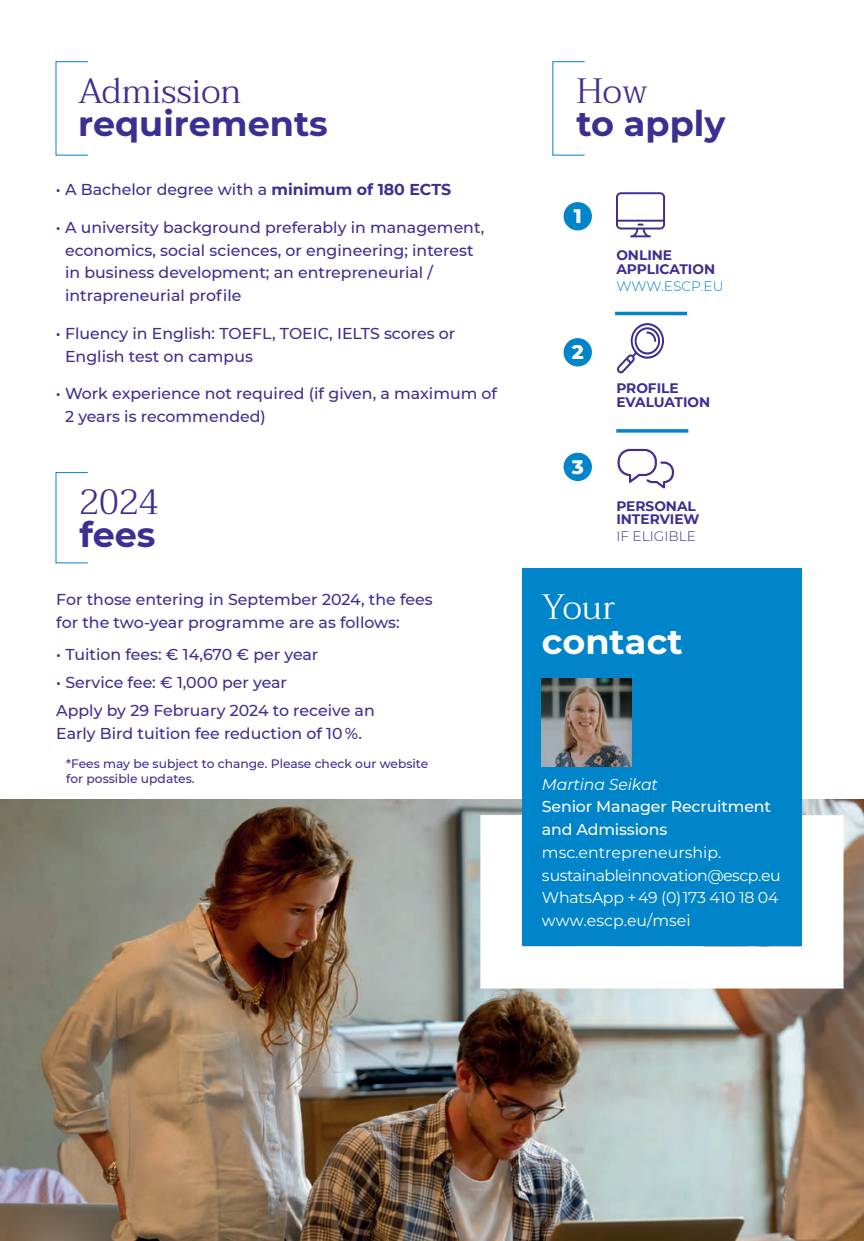
<style>
.page{position:relative;width:864px;height:1241px;background:#fff}
.page>*{position:absolute;margin:0;border:0;box-sizing:border-box;transform-origin:0 0}
.t1{font:700 35px "Montserrat";color:#3a2f92}
.t2{font:300 35px "Taviraj";color:#3a2f92}
.t3{font:700 35px "Montserrat";color:#fff}
.t4{font:300 35px "Taviraj";color:#fff}
.t5{font:800 19.95px "Montserrat";color:#fff}
.t6{font:500 15.75px/22.8px "Montserrat";color:#3a2f92}
.t7{font:15.75px/22.8px "Montserrat";letter-spacing:-.02em;color:#fff}
.t8{font:500 15.75px/22.8px "Montserrat";letter-spacing:-.01em;color:#fff}
.t9{font:italic 15.75px "Montserrat";letter-spacing:-.01em;color:#fff}
.t10{font:700 13.83px/13.8px "Montserrat";color:#3a2f92}
.t11{font:300 13.83px "Montserrat";color:#0084ca}
.t12{font:300 13.83px "Montserrat";color:#3a2f92}
.t13{font:500 12.25px/14.7px "Montserrat";color:#3a2f92}
.s1{font-weight:700}
</style>
<div class="page">
<img style="left:0;top:799px;width:863px;height:441px">
<svg style="left:563px;top:202px;width:28px;height:28px"></svg>
<svg style="left:563px;top:452px;width:28px;height:29px"></svg>
<svg style="left:563px;top:338px;width:28px;height:28px"></svg>
<hr style="left:863px;top:0;width:1px;height:560px;background:#0084ca">
<hr style="left:614px;top:312px;width:72px;height:3px;background:#0084ca">
<hr style="left:616px;top:429px;width:72px;height:3px;background:#0084ca">
<svg style="left:617px;top:323px;width:46px;height:50px"></svg>
<svg style="left:617px;top:448px;width:57px;height:41px"></svg>
<svg style="left:616px;top:192px;width:48px;height:45px"></svg>
<div style="left:522px;top:568px;width:279px;height:377px;background:#0084ca"></div>
<img style="left:541px;top:678px;width:89px;height:88px">
<h1 class="t2" style="left:78px;top:64px;width:165px">Admission</h1>
<h1 class="t1" style="left:78px;top:99px;width:251px">requirements</h1>
<p class="t6" style="left:56px;top:177px;width:396px">• A Bachelor degree with a <span class="s1">minimum of 180 ECTS</span></p>
<p class="t6" style="left:65px;top:215px;width:420px;text-indent:-9px">• A university background preferably in management, economics, social sciences, or engineering; interest in business development; an entrepreneurial / intrapreneurial profile</p>
<p class="t6" style="left:65px;top:321px;width:391px;text-indent:-9px">• Fluency in English: TOEFL, TOEIC, IELTS scores or<br>English test on campus</p>
<p class="t6" style="left:65px;top:381px;width:433px;text-indent:-9px">• Work experience not required (if given, a maximum of<br>2 years is recommended)</p>
<h1 class="t2" style="left:79px;top:474px;width:81px">2024</h1>
<h1 class="t1" style="left:79px;top:509px;width:78px">fees</h1>
<p class="t6" style="left:56px;top:587px;width:378px">For those entering in September 2024, the fees for the two-year programme are as follows:</p>
<p class="t6" style="left:56px;top:642px;width:263px">• Tuition fees: € 14,670 € per year</p>
<p class="t6" style="left:56px;top:668px;width:320px;line-height:27.7px">• Service fee: € 1,000 per year<br>Apply by 29 February 2024 to receive an</p>
<p class="t6" style="left:56px;top:720px;width:307px">Early Bird tuition fee reduction of 10 %.</p>
<p class="t13" style="left:66px;top:756px;width:363px">*Fees may be subject to change. Please check our website for possible updates.</p>
<h1 class="t2" style="left:576px;top:64px;width:73px">How</h1>
<h1 class="t1" style="left:576px;top:99px;width:150px">to apply</h1>
<p class="t5" style="left:573px;top:202px;width:10px">1</p>
<p class="t5" style="left:571px;top:337px;width:13px">2</p>
<p class="t5" style="left:571px;top:452px;width:14px">3</p>
<p class="t10" style="left:616px;top:248px;width:100px">ONLINE<br>APPLICATION</p>
<p class="t11" style="left:616px;top:277px;width:109px">WWW.ESCP.EU</p>
<p class="t10" style="left:616px;top:381px;width:95px">PROFILE<br>EVALUATION</p>
<p class="t10" style="left:616px;top:498px;width:85px">PERSONAL<br>INTERVIEW</p>
<p class="t12" style="left:616px;top:526px;width:81px">IF ELIGIBLE</p>
<h1 class="t4" style="left:541px;top:580px;width:75px">Your</h1>
<h1 class="t3" style="left:541px;top:616px;width:142px">contact</h1>
<p class="t9" style="left:541px;top:773px;width:117px">Martina Seikat</p>
<p class="t8" style="left:541px;top:794px;width:230px">Senior Manager Recruitment and Admissions</p>
<p class="t7" style="left:541px;top:840px;width:240px">msc.entrepreneurship. sustainableinnovation@escp.eu<br>WhatsApp + 49 (0) 173 410 18 04 www.escp.eu/msei</p>
</div>
